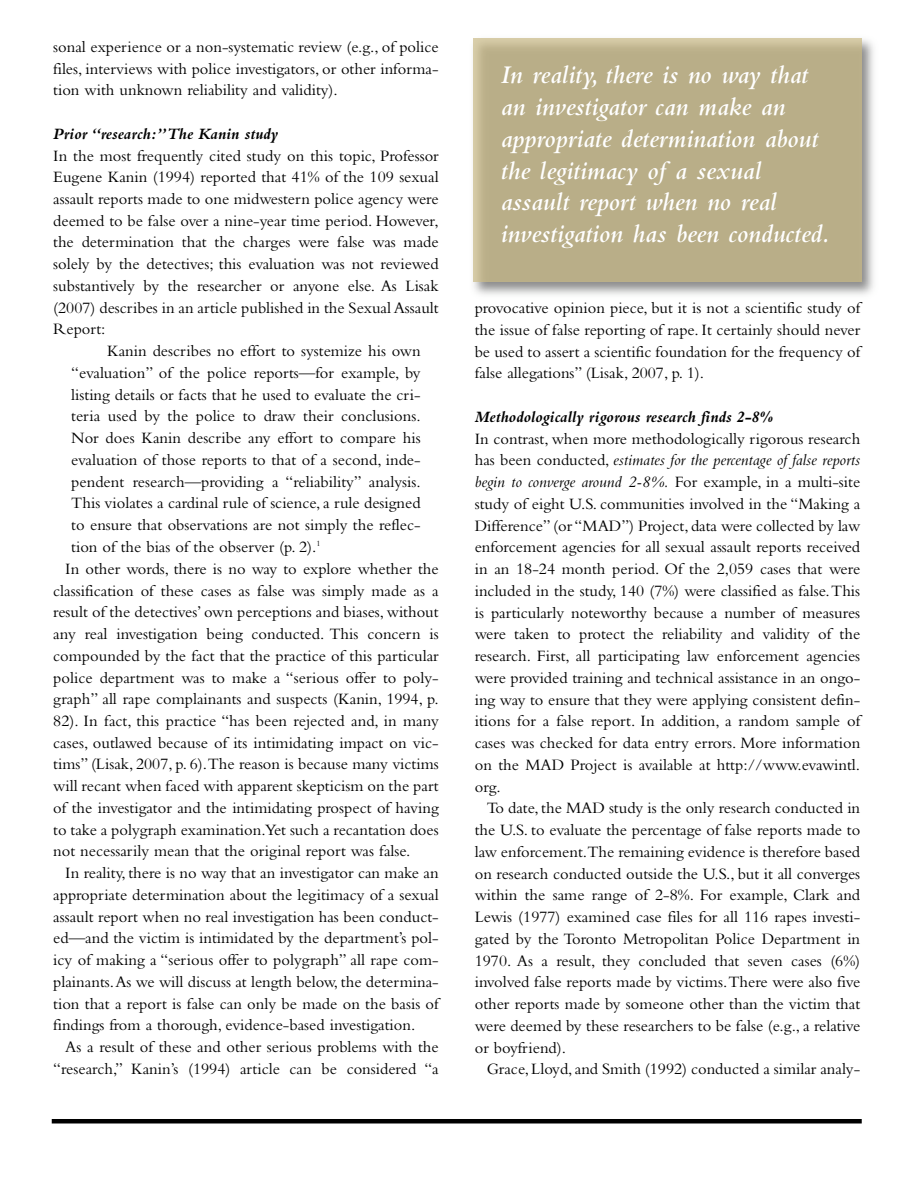
<style>
.page{position:relative;width:918px;height:1188px;background:#fff}
.page>*{position:absolute;margin:0;border:0;box-sizing:border-box;transform-origin:0 0}
.t1{font:italic 600 26.55px/31.8px "Bembo";color:#fff}
.t2{font:16.5px/21.8px "Bembo";color:#000;text-align:justify}
.t3{font:italic 700 16.5px "Bembo";color:#000}
.s1{font-style:italic}
</style>
<div class="page">
<hr style="left:52px;top:1119px;width:810px;height:4px;background:#000">
<img style="left:473px;top:39px;width:401px;height:256px">
<div style="left:473px;top:38px;width:389px;height:244px;background:#b9ae88"></div>
<p class="t2" style="left:53px;top:37px;width:387px">sonal experience or a non-systematic review (e.g., of police files, interviews with police investigators, or other informa&shy;tion with unknown reliability and validity).</p>
<p class="t3" style="left:53px;top:128px;width:227px">Prior “research:” The Kanin study</p>
<p class="t2" style="left:53px;top:146px;width:387px">In the most frequently cited study on this topic, Professor Eugene Kanin (1994) reported that 41% of the 109 sexual assault reports made to one midwestern police agency were deemed to be false over a nine-year time period. However, the determination that the charges were false was made solely by the detectives; this evaluation was not reviewed substantively by the researcher or anyone else. As Lisak (2007) describes in an article published in the Sexual Assault Report:</p>
<p class="t2" style="left:107px;top:342px;width:315px">Kanin describes no effort to systemize his own</p>
<p class="t2" style="left:71px;top:363px;width:351px">“evaluation” of the police reports—for example, by</p>
<p class="t2" style="left:71px;top:385px;width:351px">listing details or facts that he used to evaluate the cri-</p>
<p class="t2" style="left:71px;top:407px;width:351px">teria used by the police to draw their conclusions.</p>
<p class="t2" style="left:71px;top:429px;width:351px">Nor does Kanin describe any effort to compare his</p>
<p class="t2" style="left:71px;top:450px;width:351px">evaluation of those reports to that of a second, inde-</p>
<p class="t2" style="left:71px;top:472px;width:351px">pendent research—providing a “reliability” analysis.</p>
<p class="t2" style="left:71px;top:494px;width:351px">This violates a cardinal rule of science, a rule designed</p>
<p class="t2" style="left:71px;top:516px;width:351px">to ensure that observations are not simply the reflec-</p>
<p class="t2" style="left:71px;top:537px;width:251px">tion of the bias of the observer (p. 2).<sup>1</sup></p>
<p class="t2" style="left:65px;top:559px;width:375px">In other words, there is no way to explore whether the</p>
<p class="t2" style="left:53px;top:581px;width:387px">classification of these cases as false was simply made as a</p>
<p class="t2" style="left:53px;top:603px;width:387px">result of the detectives’ own perceptions and biases, without</p>
<p class="t2" style="left:53px;top:625px;width:387px">any real investigation being conducted. This concern is</p>
<p class="t2" style="left:53px;top:646px;width:387px">compounded by the fact that the practice of this particular</p>
<p class="t2" style="left:53px;top:668px;width:387px">police department was to make a “serious offer to poly-</p>
<p class="t2" style="left:53px;top:690px;width:387px">graph” all rape complainants and suspects (Kanin, 1994, p.</p>
<p class="t2" style="left:53px;top:712px;width:387px">82). In fact, this practice “has been rejected and, in many</p>
<p class="t2" style="left:53px;top:733px;width:387px">cases, outlawed because of its intimidating impact on vic-</p>
<p class="t2" style="left:53px;top:755px;width:387px">tims” (Lisak, 2007, p. 6).The reason is because many victims</p>
<p class="t2" style="left:53px;top:777px;width:387px">will recant when faced with apparent skepticism on the part</p>
<p class="t2" style="left:53px;top:798px;width:387px">of the investigator and the intimidating prospect of having</p>
<p class="t2" style="left:53px;top:820px;width:387px">to take a polygraph examination.Yet such a recantation does</p>
<p class="t2" style="left:53px;top:842px;width:359px">not necessarily mean that the original report was false.</p>
<p class="t2" style="left:65px;top:864px;width:375px">In reality, there is no way that an investigator can make an</p>
<p class="t2" style="left:53px;top:885px;width:387px">appropriate determination about the legitimacy of a sexual</p>
<p class="t2" style="left:53px;top:907px;width:387px">assault report when no real investigation has been conduct-</p>
<p class="t2" style="left:53px;top:929px;width:387px">ed—and the victim is intimidated by the department’s pol-</p>
<p class="t2" style="left:53px;top:951px;width:387px">icy of making a “serious offer to polygraph” all rape com-</p>
<p class="t2" style="left:53px;top:972px;width:387px">plainants. As we will discuss at length below, the determina-</p>
<p class="t2" style="left:53px;top:994px;width:387px">tion that a report is false can only be made on the basis of</p>
<p class="t2" style="left:53px;top:1016px;width:364px">findings from a thorough, evidence-based investigation.</p>
<p class="t2" style="left:65px;top:1038px;width:375px">As a result of these and other serious problems with the</p>
<p class="t2" style="left:53px;top:1059px;width:387px">“research,” Kanin’s (1994) article can be considered “a</p>
<h1 class="t1" style="left:501px;top:61px;width:331px">In reality, there is no way that an investigator can make an appropriate determination about the legitimacy of a sexual assault report when no real investigation has been conducted.</h1>
<p class="t2" style="left:475px;top:299px;width:387px">provocative opinion piece, but it is not a scientific study of the issue of false reporting of rape. It certainly should never be used to assert a scientific foundation for the frequency of false allegations” (Lisak, 2007, p. 1).</p>
<p class="t3" style="left:475px;top:411px;width:300px">Methodologically rigorous research finds 2-8%</p>
<p class="t2" style="left:475px;top:429px;width:387px">In contrast, when more methodologically rigorous research has been conducted, <span class="s1">estimates for the percentage of false reports begin to converge around 2-8%.</span> For example, in a multi-site study of eight U.S. communities involved in the “Making a Difference” (or “MAD”) Project, data were collected by law enforcement agencies for all sexual assault reports received in an 18-24 month period. Of the 2,059 cases that were included in the study, 140 (7%) were classified as false. This is particularly noteworthy because a number of measures were taken to protect the reliability and validity of the research. First, all participating law enforcement agencies were provided training and technical assistance in an ongo&shy;ing way to ensure that they were applying consistent defin&shy;itions for a false report. In addition, a random sample of cases was checked for data entry errors. More information on the MAD Project is available at http://www.evawintl. org.</p>
<p class="t2" style="left:475px;top:799px;width:387px;text-indent:12px">To date, the MAD study is the only research conducted in the U.S. to evaluate the percentage of false reports made to law enforcement.The remaining evidence is therefore based on research conducted outside the U.S., but it all converges within the same range of 2-8%. For example, Clark and Lewis (1977) examined case files for all 116 rapes investi&shy;gated by the Toronto Metropolitan Police Department in 1970. As a result, they concluded that seven cases (6%) involved false reports made by victims. There were also five other reports made by someone other than the victim that were deemed by these researchers to be false (e.g., a relative or boyfriend).</p>
<p class="t2" style="left:487px;top:1060px;width:375px">Grace, Lloyd, and Smith (1992) conducted a similar analy-</p>
</div>
